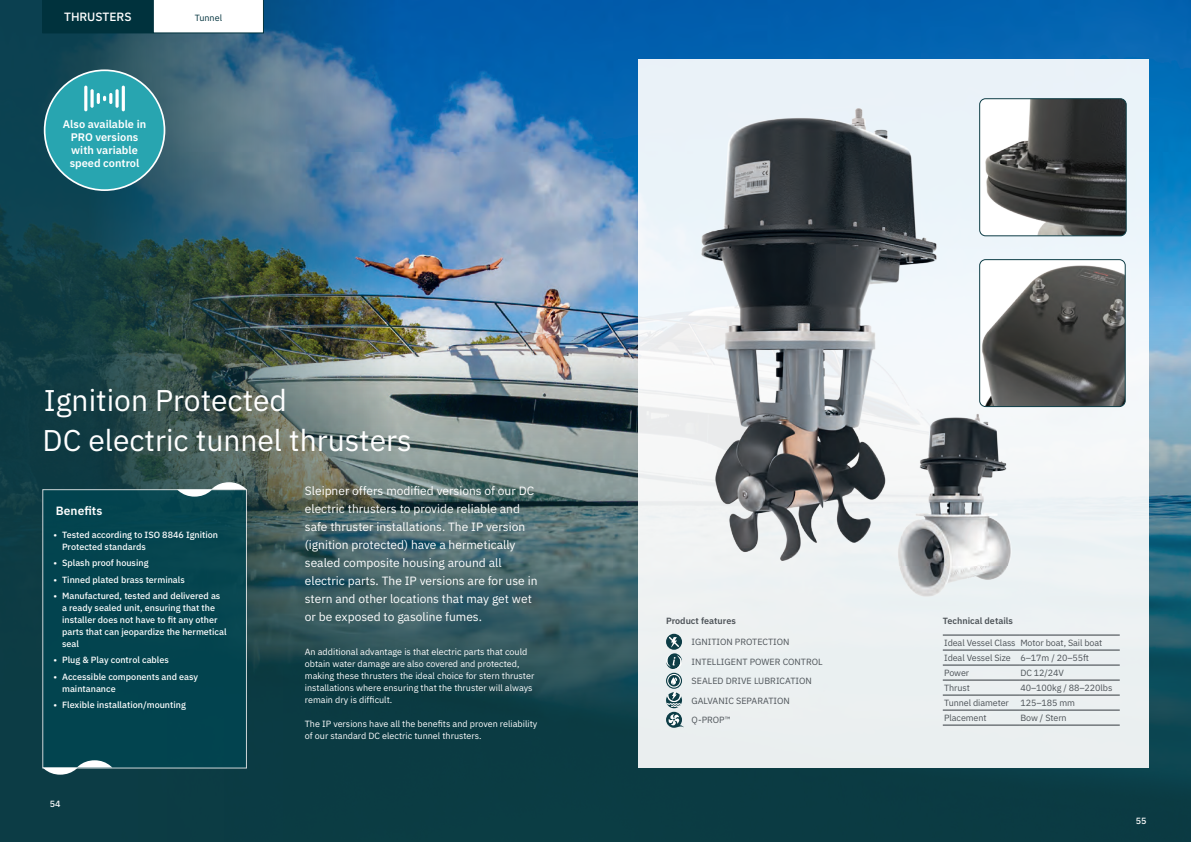
<style>
.page{position:relative;width:1191px;height:842px;background:#fff}
.page>*{position:absolute;margin:0;border:0;box-sizing:border-box;transform-origin:0 0}
.t1{font:30px "IBM Plex Sans";color:#fff}
.t2{font:12px/18px "IBM Plex Sans";color:#fff}
.t3{font:500 12px "IBM Plex Sans";color:#fff}
.t4{font:600 12px "IBM Plex Sans";color:#fff}
.t5{font:600 11px/13.2px "IBM Plex Sans";color:#fff;text-align:center}
.t6{font:500 9px/12px "IBM Plex Sans";color:#fff}
.t7{font:9px/12px "IBM Plex Sans";color:#fff}
.t8{font:9px/19.5px "IBM Plex Sans";letter-spacing:-.01em;color:#4c5257}
.t9{font:600 9px "IBM Plex Sans";color:#4c5257}
.t10{font:9px "IBM Plex Sans";color:#00323d}
</style>
<div class="page">
<img style="left:424px;top:0;width:767px;height:275px">
<img style="left:424px;top:275px;width:767px;height:567px">
<img style="left:0;top:0;width:424px;height:842px">
<div style="left:638px;top:60px;width:510px;height:708px;background:#ebf1f3"></div>
<img style="left:979px;top:99px;width:147px;height:137px">
<div style="left:979px;top:98px;width:147px;height:138px;border:1px solid #0d3d46;border-radius:6px"></div>
<img style="left:979px;top:260px;width:146px;height:147px">
<div style="left:979px;top:259px;width:146px;height:148px;border:1px solid #0d3d46;border-radius:6px"></div>
<img style="left:683px;top:108px;width:271px;height:453px">
<svg style="left:666px;top:653px;width:18px;height:75px"></svg>
<svg style="left:666px;top:634px;width:16px;height:16px"></svg>
<svg style="left:669px;top:637px;width:10px;height:10px"></svg>
<div style="left:43px;top:489px;width:204px;height:279px;background:#004652;border:1px solid #fff"></div>
<svg style="left:177px;top:482px;width:70px;height:15px"></svg>
<svg style="left:43px;top:760px;width:69px;height:15px"></svg>
<hr style="left:942px;top:635px;width:77px;height:1px;background:#353b40">
<hr style="left:1019px;top:635px;width:100px;height:1px;background:#353b40">
<hr style="left:942px;top:650px;width:77px;height:1px;background:#353b40">
<hr style="left:1019px;top:650px;width:100px;height:1px;background:#353b40">
<hr style="left:942px;top:665px;width:77px;height:1px;background:#353b40">
<hr style="left:1019px;top:665px;width:100px;height:1px;background:#353b40">
<hr style="left:942px;top:680px;width:77px;height:1px;background:#353b40">
<hr style="left:1019px;top:680px;width:100px;height:1px;background:#353b40">
<hr style="left:942px;top:695px;width:77px;height:1px;background:#353b40">
<hr style="left:1019px;top:695px;width:100px;height:1px;background:#353b40">
<hr style="left:942px;top:710px;width:77px;height:1px;background:#353b40">
<hr style="left:1019px;top:710px;width:100px;height:1px;background:#353b40">
<hr style="left:942px;top:725px;width:77px;height:1px;background:#353b40">
<hr style="left:1019px;top:725px;width:100px;height:1px;background:#353b40">
<img style="left:890px;top:414px;width:173px;height:183px">
<div style="left:45px;top:70px;width:119px;height:120px;background:#28a5b0;border-radius:50%"></div>
<div style="left:44px;top:69px;width:121px;height:122px;border:2px solid #fff;border-radius:50%"></div>
<hr style="left:122px;top:86px;width:3px;height:25px;background:#fff;border-radius:2px">
<svg style="left:115px;top:89px;width:4px;height:19px"></svg>
<hr style="left:84px;top:86px;width:3px;height:25px;background:#fff;border-radius:2px">
<svg style="left:90px;top:89px;width:4px;height:19px"></svg>
<svg style="left:97px;top:93px;width:15px;height:11px"></svg>
<svg style="left:43px;top:0;width:221px;height:33px"></svg>
<h2 class="t3" style="left:64px;top:7px;width:69px">THRUSTERS</h2>
<p class="t10" style="left:195px;top:11px;width:29px">Tunnel</p>
<p class="t5" style="left:63px;top:116px;width:85px">Also available in<br>PRO versions with variable speed control</p>
<h1 class="t1" style="left:44px;top:378px;width:245px">Ignition Protected</h1>
<h1 class="t1" style="left:43px;top:417px;width:371px">DC electric tunnel thrusters</h1>
<h2 class="t4" style="left:56px;top:501px;width:48px">Benefits</h2>
<p class="t6" style="left:62px;top:528px;width:158px;text-indent:-9px">• Tested according to ISO 8846 Ignition<br>Protected standards</p>
<p class="t6" style="left:54px;top:556px;width:96px">• Splash proof housing</p>
<p class="t6" style="left:54px;top:573px;width:133px">• Tinned plated brass terminals</p>
<p class="t6" style="left:62px;top:589px;width:166px;text-indent:-9px">• Manufactured, tested and delivered as a ready sealed unit, ensuring that the installer does not have to fit any other parts that can jeopardize the hermetical seal</p>
<p class="t6" style="left:54px;top:653px;width:117px">• Plug &amp; Play control cables</p>
<p class="t6" style="left:62px;top:669px;width:138px;text-indent:-9px">• Accessible components and easy maintanance</p>
<p class="t6" style="left:54px;top:698px;width:134px">• Flexible installation/mounting</p>
<p class="t6" style="left:50px;top:797px;width:12px">54</p>
<p class="t2" style="left:305px;top:481px;width:234px">Sleipner offers modified versions of our DC electric thrusters to provide reliable and safe thruster installations. The IP version (ignition protected) have a hermetically sealed composite housing around all electric parts. The IP versions are for use in stern and other locations that may get wet or be exposed to gasoline fumes.</p>
<p class="t7" style="left:305px;top:645px;width:231px">An additional advantage is that electric parts that could obtain water damage are also covered and protected, making these thrusters the ideal choice for stern thruster installations where ensuring that the thruster will always remain dry is difficult.</p>
<p class="t7" style="left:305px;top:717px;width:234px">The IP versions have all the benefits and proven reliability of our standard DC electric tunnel thrusters.</p>
<p class="t9" style="left:666px;top:614px;width:71px">Product features</p>
<p class="t8" style="left:691px;top:651px;width:132px">INTELLIGENT POWER CONTROL</p>
<p class="t8" style="left:691px;top:632px;width:100px">IGNITION PROTECTION</p>
<p class="t8" style="left:691px;top:671px;width:122px">SEALED DRIVE LUBRICATION<br>GALVANIC SEPARATION<br>Q-PROP™</p>
<p class="t9" style="left:942px;top:614px;width:72px">Technical details</p>
<p class="t8" style="left:944px;top:635px;width:160px;line-height:15px">Ideal Vessel Class Motor boat, Sail boat<br>Ideal Vessel Size 6–17m / 20–55ft<br>Power</p>
<p class="t8" style="left:1020px;top:662px;width:45px">DC 12/24V</p>
<p class="t8" style="left:944px;top:677px;width:27px">Thrust</p>
<p class="t8" style="left:1020px;top:677px;width:93px">40–100kg / 88–220lbs</p>
<p class="t8" style="left:944px;top:692px;width:66px">Tunnel diameter</p>
<p class="t8" style="left:1020px;top:692px;width:56px">125–185 mm</p>
<p class="t8" style="left:944px;top:707px;width:44px">Placement</p>
<p class="t8" style="left:1020px;top:707px;width:48px">Bow / Stern</p>
<p class="t6" style="left:1135px;top:814px;width:12px">55</p>
</div>
